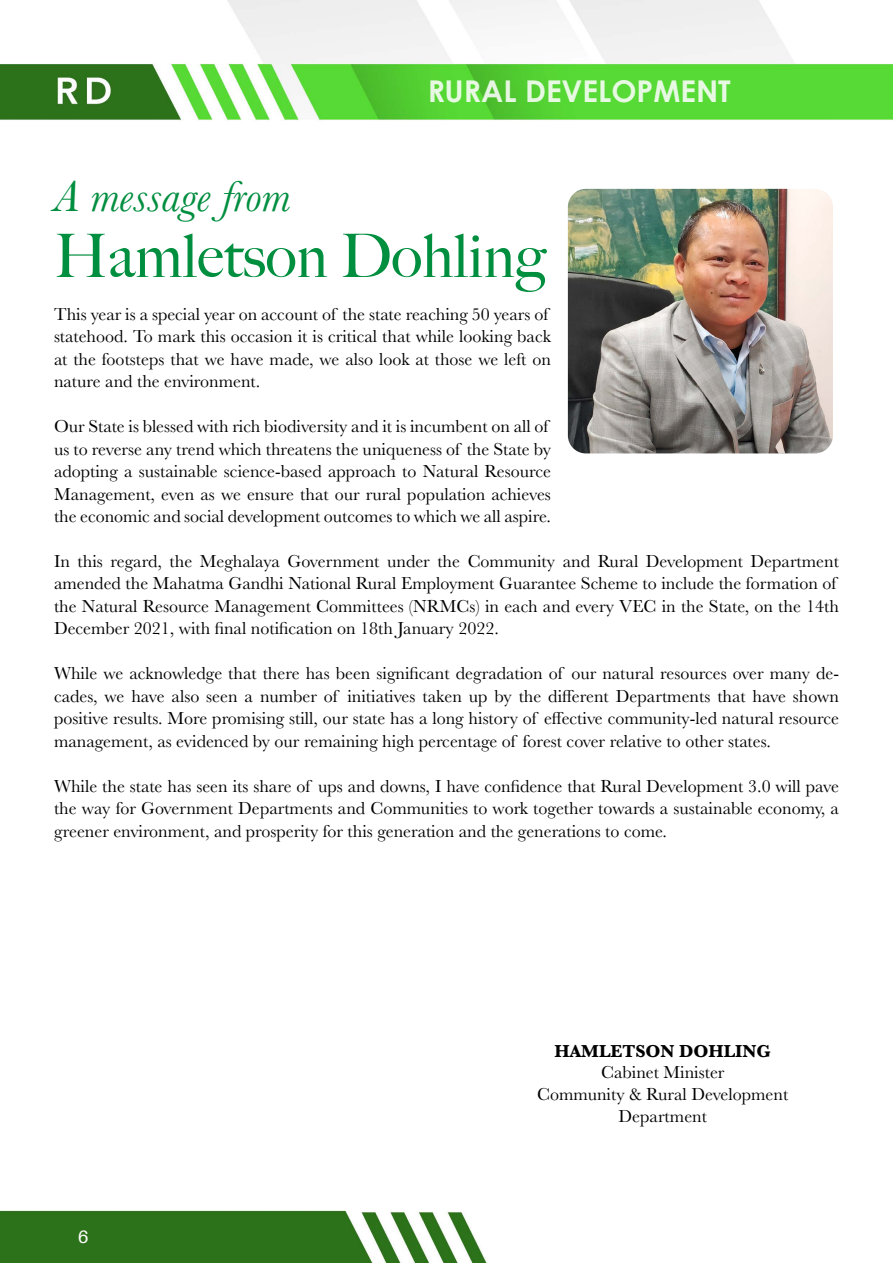
<style>
.page{position:relative;width:893px;height:1263px;background:#fff}
.page>*{position:absolute;margin:0;border:0;box-sizing:border-box;transform-origin:0 0}
.t1{font:500 60px "Big Caslon";color:#008e3f}
.t2{font:italic 45px "Baskerville";color:#008e3f}
.t3{font:700 30px "Century Gothic";color:#fff}
.t4{font:18px/22.5px "Baskerville";color:#000}
.t5{font:700 18px "Baskerville";color:#000}
.t6{font:18px "Aileron";color:#fff}
</style>
<div class="page">
<img style="left:0;top:0;width:893px;height:1263px">
<img style="left:568px;top:189px;width:265px;height:264px">
<h3 class="t3" style="left:427px;top:69px;width:305px">RURAL DEVELOPMENT</h3>
<h2 class="t2" style="left:54px;top:167px;width:238px">A message from</h2>
<h1 class="t1" style="left:54px;top:207px;width:494px">Hamletson Dohling</h1>
<p class="t4" style="left:54px;top:303px;width:498px">This year is a special year on account of the state reaching 50 years of statehood. To mark this occasion it is critical that while looking back at the footsteps that we have made, we also look at those we left on nature and the environment.</p>
<p class="t4" style="left:54px;top:416px;width:498px">Our State is blessed with rich biodiversity and it is incumbent on all of us to reverse any trend which threatens the uniqueness of the State by adopting a sustainable science-based approach to Natural Resource Management, even as we ensure that our rural population achieves the economic and social development outcomes to which we all aspire.</p>
<p class="t4" style="left:54px;top:550px;width:786px">In this regard, the Meghalaya Government under the Community and Rural Development Department amended the Mahatma Gandhi National Rural Employment Guarantee Scheme to include the formation of the Natural Resource Management Committees (NRMCs) in each and every VEC in the State, on the 14th December 2021, with final notification on 18th January 2022.</p>
<p class="t4" style="left:54px;top:662px;width:786px;text-align:justify">While we acknowledge that there has been significant degradation of our natural resources over many de&shy;cades, we have also seen a number of initiatives taken up by the different Departments that have shown positive results. More promising still, our state has a long history of effective community-led natural resource management, as evidenced by our remaining high percentage of forest cover relative to other states.</p>
<p class="t4" style="left:54px;top:775px;width:786px;text-align:justify">While the state has seen its share of ups and downs, I have confidence that Rural Development 3.0 will pave the way for Government Departments and Communities to work together towards a sustainable economy, a greener environment, and prosperity for this generation and the generations to come.</p>
<p class="t6" style="left:78px;top:1227px;width:12px">6</p>
<p class="t5" style="left:555px;top:1038px;width:218px">HAMLETSON DOHLING</p>
<p class="t4" style="left:537px;top:1062px;width:253px;line-height:21.6px;text-align:center">Cabinet Minister<br>Community &amp; Rural Development<br>Department</p>
</div>
